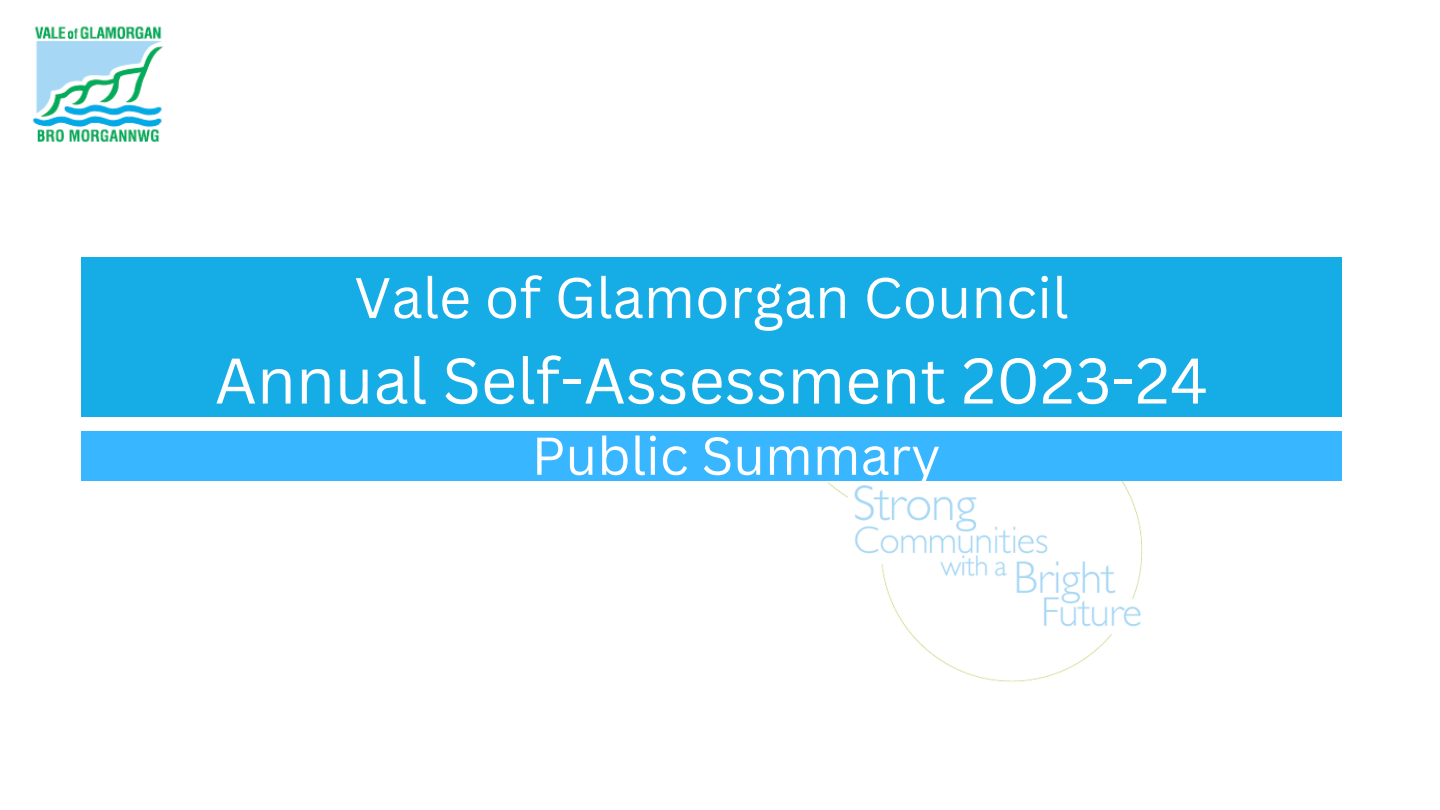
<style>
.page{position:relative;width:1440px;height:810px;background:#fff}
.page>*{position:absolute;margin:0;border:0;box-sizing:border-box;transform-origin:0 0}
.t1{font:63px "Canva Sans";color:#fff}
.t2{font:56px "Canva Sans";color:#fff}
.t3{font:52px "Canva Sans";color:#fff}
</style>
<div class="page">
<img style="left:828px;top:481px;width:315px;height:201px">
<div style="left:81px;top:257px;width:1261px;height:160px;background:#16ace5"></div>
<img style="left:32px;top:26px;width:131px;height:117px">
<div style="left:81px;top:431px;width:1261px;height:50px;background:#38b6ff"></div>
<p class="t2" style="left:354px;top:258px;width:716px">Vale of Glamorgan Council</p>
<p class="t1" style="left:215px;top:336px;width:995px">Annual Self-Assessment 2023-24</p>
<p class="t3" style="left:532px;top:419px;width:410px">Public Summary</p>
</div>
